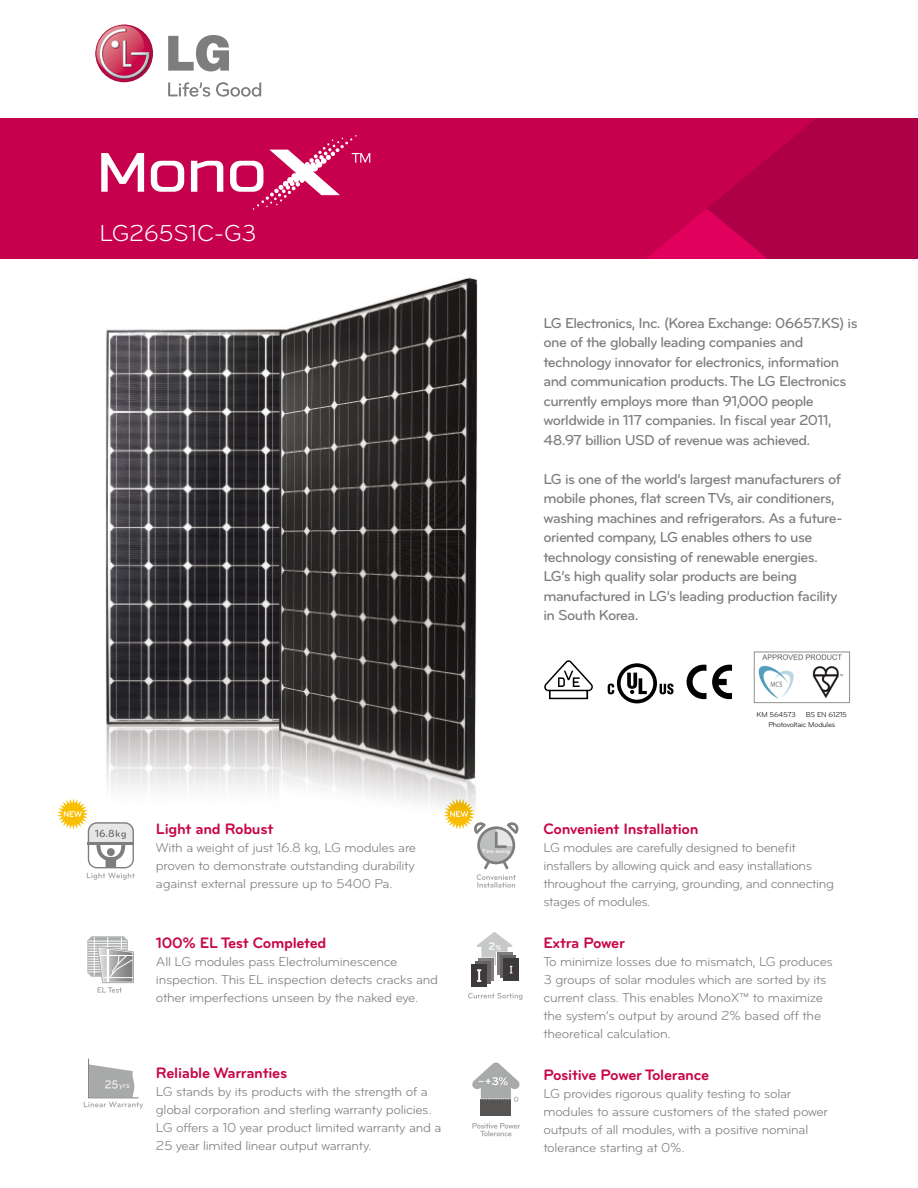
<style>
.page{position:relative;width:918px;height:1188px;background:#fff}
.page>*{position:absolute;margin:0;border:0;box-sizing:border-box;transform-origin:0 0}
.t1{font:24px "Bryant LG";letter-spacing:-.01em;color:#fff}
.t2{font:700 15.75px "Bryant LG";letter-spacing:-.02em;color:#c80749}
.t3{font:500 15px/19.5px "Bryant LG";letter-spacing:-.04em;color:#7d7d7d}
.t4{font:13.5px/18px "Bryant LG";letter-spacing:-.02em;color:#7d7d7d}
.t5{font:7.5px/10.1px "Bryant LG";letter-spacing:-.03em;color:#000}
</style>
<div class="page">
<svg style="left:8px;top:118px;width:910px;height:140px;background:#c2004c"></svg>
<svg style="left:84px;top:1058px;width:59px;height:51px"></svg>
<svg style="left:472px;top:1123px;width:48px;height:13px"></svg>
<div style="left:481px;top:1099px;width:30px;height:17px;background:#575554"></div>
<svg style="left:472px;top:1062px;width:48px;height:40px"></svg>
<svg style="left:468px;top:932px;width:54px;height:68px"></svg>
<svg style="left:87px;top:936px;width:47px;height:57px"></svg>
<svg style="left:57px;top:799px;width:78px;height:81px"></svg>
<img style="left:91px;top:277px;width:387px;height:555px">
<img style="left:95px;top:24px;width:58px;height:58px;border-radius:29px">
<svg style="left:168px;top:35px;width:61px;height:36px"></svg>
<svg style="left:168px;top:82px;width:42px;height:15px"></svg>
<svg style="left:216px;top:82px;width:45px;height:15px"></svg>
<svg style="left:191px;top:161px;width:32px;height:31px"></svg>
<svg style="left:101px;top:153px;width:43px;height:39px"></svg>
<svg style="left:151px;top:161px;width:33px;height:31px"></svg>
<svg style="left:230px;top:135px;width:140px;height:75px"></svg>
<svg style="left:444px;top:799px;width:75px;height:89px"></svg>
<svg style="left:687px;top:665px;width:45px;height:34px"></svg>
<svg style="left:544px;top:660px;width:49px;height:39px"></svg>
<svg style="left:608px;top:663px;width:66px;height:40px"></svg>
<img style="left:758px;top:654px;width:85px;height:45px">
<div style="left:754px;top:652px;width:96px;height:51px;border:1px solid #929292"></div>
<h1 class="t1" style="left:99px;top:219px;width:158px">LG265S1C-G3</h1>
<p class="t2" style="left:156px;top:819px;width:119px">Light and Robust</p>
<p class="t4" style="left:156px;top:838px;width:262px;text-align:justify">With a weight of just 16.8 kg, LG modules are proven to demonstrate outstanding durability against external pressure up to 5400 Pa.</p>
<p class="t2" style="left:156px;top:933px;width:172px">100% EL Test Completed</p>
<p class="t4" style="left:156px;top:952px;width:284px">All LG modules pass Electroluminescence inspection. This EL inspection detects cracks and other imperfections unseen by the naked eye.</p>
<p class="t2" style="left:156px;top:1063px;width:133px">Reliable Warranties</p>
<p class="t4" style="left:156px;top:1083px;width:287px">LG stands by its products with the strength of a global corporation and sterling warranty policies.<br>LG offers a 10 year product limited warranty and a 25 year limited linear output warranty.</p>
<p class="t3" style="left:544px;top:313px;width:316px">LG Electronics, Inc. (Korea Exchange: 06657.KS) is one of the globally leading companies and technology innovator for electronics, information and communication products. The LG Electronics currently employs more than 91,000 people worldwide in 117 companies. In fiscal year 2011, 48.97 billion USD of revenue was achieved.</p>
<p class="t3" style="left:544px;top:469px;width:301px">LG is one of the world’s largest manufacturers of mobile phones, flat screen TVs, air conditioners, washing machines and refrigerators. As a future&shy;oriented company, LG enables others to use technology consisting of renewable energies.<br>LG’s high quality solar products are being manufactured in LG’s leading production facility in South Korea.</p>
<p class="t5" style="left:757px;top:710px;width:41px">KM 564573</p>
<p class="t5" style="left:768px;top:710px;width:80px;text-indent:38px">BS EN 61215<br>Photovoltaic Modules</p>
<p class="t2" style="left:543px;top:819px;width:157px">Convenient Installation</p>
<p class="t4" style="left:543px;top:838px;width:292px">LG modules are carefully designed to benefit installers by allowing quick and easy installations throughout the carrying, grounding, and connecting stages of modules.</p>
<p class="t2" style="left:543px;top:933px;width:83px">Extra Power</p>
<p class="t4" style="left:543px;top:952px;width:291px">To minimize losses due to mismatch, LG produces 3 groups of solar modules which are sorted by its current class. This enables MonoX™ to maximize the system’s output by around 2% based off the theoretical calculation.</p>
<p class="t2" style="left:543px;top:1065px;width:167px">Positive Power Tolerance</p>
<p class="t4" style="left:543px;top:1084px;width:286px">LG provides rigorous quality testing to solar modules to assure customers of the stated power outputs of all modules, with a positive nominal tolerance starting at 0%.</p>
</div>
